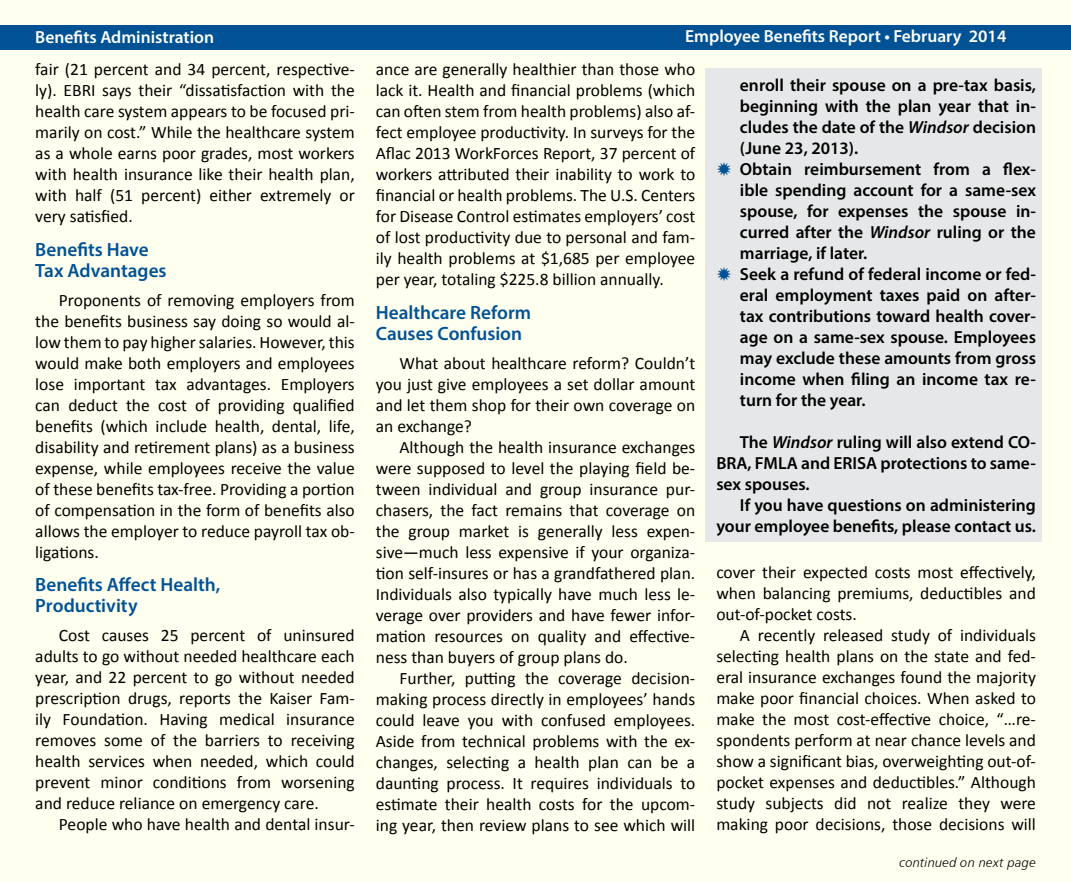
<style>
.page{position:relative;width:1071px;height:882px;background:#fff}
.page>*{position:absolute;margin:0;border:0;box-sizing:border-box;transform-origin:0 0}
.t1{font:600 19.25px/21px "Myriad Pro";color:#005295}
.t2{font:17.5px/21px "Calibri";color:#000;text-align:justify}
.t3{font:600 17.5px/21px "Myriad Pro";color:#000}
.t4{font:600 17.5px "Myriad Pro";color:#fff}
.t5{font:13.12px "Humanist 777 BT Light Italic B";letter-spacing:.015em;color:#000}
.s1{font-style:italic}
</style>
<div class="page">
<div style="left:1px;top:1px;width:1070px;height:881px;background:#fffff0"></div>
<div style="left:0;top:25px;width:1071px;height:24px;background:#005295"></div>
<div style="left:706px;top:68px;width:336px;height:474px;background:#e6e7e8"></div>
<p class="t4" style="left:35px;top:26px;width:180px">Benefits Administration</p>
<p class="t4" style="left:685px;top:25px;width:323px">Employee Benefits Report • February 2014</p>
<p class="t2" style="left:35px;top:59px;width:321px">fair (21 percent and 34 percent, respective&shy;ly). EBRI says their “dissatisfaction with the health care system appears to be focused pri&shy;marily on cost.” While the healthcare system as a whole earns poor grades, most workers with health insurance like their health plan, with half (51 percent) either extremely or very satisfied.</p>
<p class="t1" style="left:35px;top:238px;width:133px">Benefits Have<br>Tax Advantages</p>
<p class="t2" style="left:35px;top:289px;width:321px;text-indent:24px">Proponents of removing employers from the benefits business say doing so would al&shy;low them to pay higher salaries. However, this would make both employers and employees lose important tax advantages. Employers can deduct the cost of providing qualified benefits (which include health, dental, life, disability and retirement plans) as a business expense, while employees receive the value of these benefits tax-free. Providing a portion of compensation in the form of benefits also allows the employer to reduce payroll tax ob&shy;ligations.</p>
<p class="t1" style="left:35px;top:574px;width:187px">Benefits Affect Health,<br>Productivity</p>
<p class="t2" style="left:35px;top:625px;width:321px;text-indent:24px">Cost causes 25 percent of uninsured adults to go without needed healthcare each year, and 22 percent to go without needed prescription drugs, reports the Kaiser Fam&shy;ily Foundation. Having medical insurance removes some of the barriers to receiving health services when needed, which could prevent minor conditions from worsening and reduce reliance on emergency care.</p>
<p class="t2" style="left:59px;top:814px;width:297px">People who have health and dental insur-</p>
<p class="t2" style="left:376px;top:59px;width:321px">ance are generally healthier than those who lack it. Health and financial problems (which can often stem from health problems) also af&shy;fect employee productivity. In surveys for the Aflac 2013 WorkForces Report, 37 percent of workers attributed their inability to work to financial or health problems. The U.S. Centers for Disease Control estimates employers’ cost of lost productivity due to personal and fam&shy;ily health problems at $1,685 per employee per year, totaling $225.8 billion annually.</p>
<p class="t1" style="left:376px;top:301px;width:157px">Healthcare Reform<br>Causes Confusion</p>
<p class="t2" style="left:376px;top:352px;width:321px;text-indent:24px">What about healthcare reform? Couldn’t you just give employees a set dollar amount and let them shop for their own coverage on an exchange?</p>
<p class="t2" style="left:376px;top:436px;width:321px;text-indent:24px">Although the health insurance exchanges were supposed to level the playing field be&shy;tween individual and group insurance pur&shy;chasers, the fact remains that coverage on the group market is generally less expen&shy;sive—much less expensive if your organiza&shy;tion self-insures or has a grandfathered plan.<br>Individuals also typically have much less le&shy;verage over providers and have fewer infor&shy;mation resources on quality and effective&shy;ness than buyers of group plans do.</p>
<p class="t2" style="left:376px;top:667px;width:321px;text-indent:24px">Further, putting the coverage decision&shy;making process directly in employees’ hands could leave you with confused employees.<br>Aside from technical problems with the ex&shy;changes, selecting a health plan can be a daunting process. It requires individuals to estimate their health costs for the upcom&shy;ing year, then review plans to see which will</p>
<p class="t3" style="left:740px;top:74px;width:298px">enroll their spouse on a pre-tax basis, beginning with the plan year that in&shy;cludes the date of the <span class="s1">Windsor</span> decision (June 23, 2013).<br>Obtain reimbursement from a flex&shy;ible spending account for a same-sex spouse, for expenses the spouse in&shy;curred after the <span class="s1">Windsor</span> ruling or the marriage, if later.<br>Seek a refund of federal income or fed&shy;eral employment taxes paid on after&shy;tax contributions toward health cover&shy;age on a same-sex spouse. Employees may exclude these amounts from gross income when filing an income tax re&shy;turn for the year.</p>
<p class="t3" style="left:716px;top:431px;width:321px;text-align:justify;text-indent:24px">The <span class="s1">Windsor</span> ruling will also extend CO-BRA, FMLA and ERISA protections to same&shy;sex spouses.</p>
<p class="t3" style="left:716px;top:494px;width:321px;text-align:right">If you have questions on administering your employee benefits, please contact us.</p>
<p class="t2" style="left:716px;top:562px;width:321px">cover their expected costs most effectively, when balancing premiums, deductibles and out-of-pocket costs.</p>
<p class="t2" style="left:716px;top:625px;width:321px;text-indent:24px">A recently released study of individuals selecting health plans on the state and fed&shy;eral insurance exchanges found the majority make poor financial choices. When asked to make the most cost-effective choice, “…re&shy;spondents perform at near chance levels and show a significant bias, overweighting out-of&shy;pocket expenses and deductibles.” Although study subjects did not realize they were making poor decisions, those decisions will</p>
<p class="t5" style="left:900px;top:855px;width:138px">continued on next page</p>
</div>
